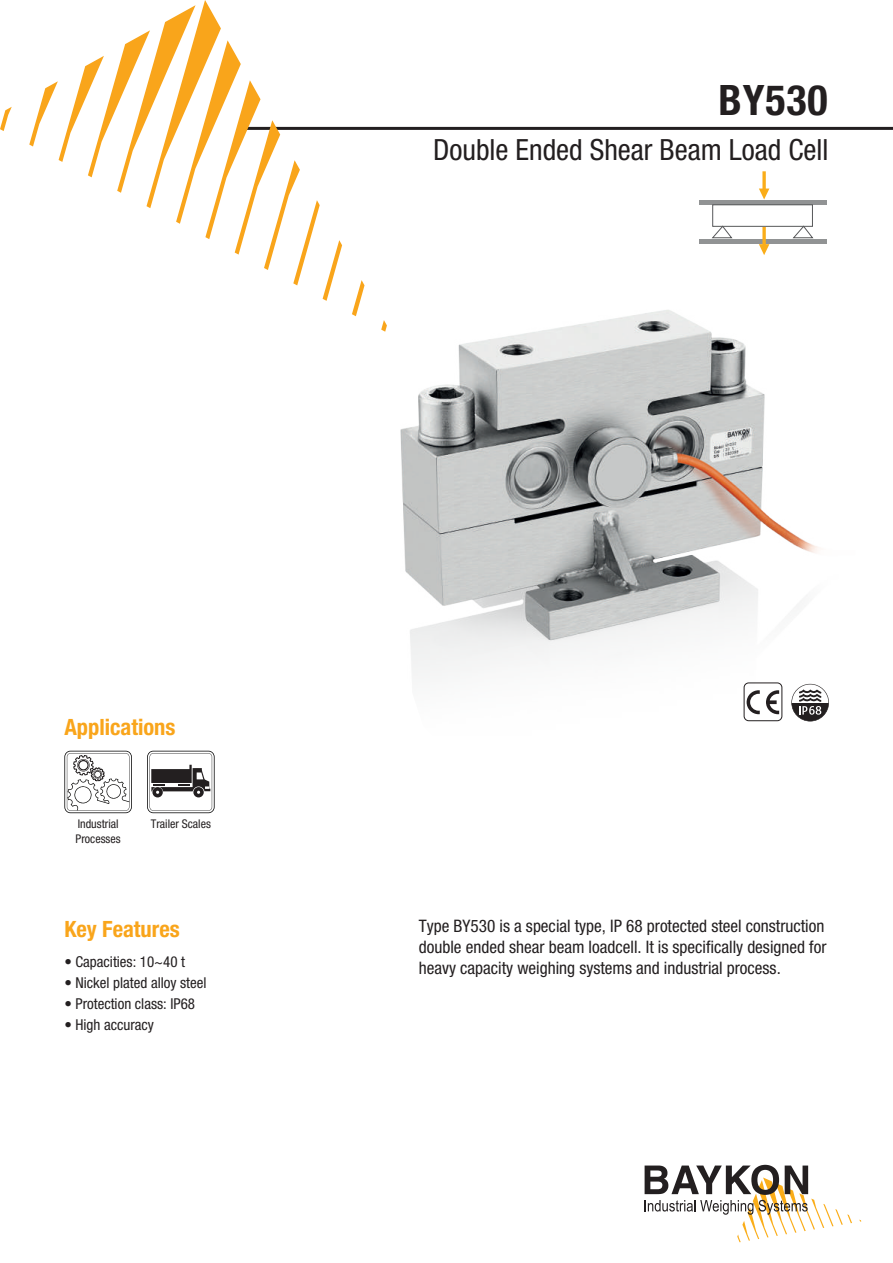
<style>
.page{position:relative;width:893px;height:1263px;background:#fff}
.page>*{position:absolute;margin:0;border:0;box-sizing:border-box;transform-origin:0 0}
.t1{font:700 condensed 42px "Helvetica Neue LT Pro";letter-spacing:.02em;color:#231f20}
.t2{font:condensed 29.25px "Helvetica Neue LT Pro";color:#231f20}
.t3{font:700 condensed 22.5px "Helvetica Neue LT Pro";color:#f9a51b}
.t4{font:condensed 17.25px/20.7px "Helvetica Neue LT Pro";color:#231f20}
.t5{font:condensed 15px "Helvetica Neue LT Pro";color:#231f20}
.t6{font:condensed 12px/14.4px "Helvetica Neue LT Pro";color:#231f20}
</style>
<div class="page">
<img style="left:400px;top:310px;width:419px;height:412px">
<svg style="left:645px;top:1165px;width:207px;height:77px"></svg>
<hr style="left:241px;top:127px;width:652px;height:3px;background:#231f20">
<svg style="left:352px;top:280px;width:12px;height:36px"></svg>
<svg style="left:381px;top:320px;width:6px;height:12px"></svg>
<svg style="left:0;top:107px;width:12px;height:24px"></svg>
<svg style="left:29px;top:0;width:313px;height:301px"></svg>
<svg style="left:791px;top:684px;width:38px;height:37px"></svg>
<svg style="left:747px;top:690px;width:13px;height:24px"></svg>
<svg style="left:766px;top:690px;width:13px;height:24px"></svg>
<div style="left:744px;top:682px;width:38px;height:39px;border:1px solid #231f20;border-radius:5px"></div>
<svg style="left:64px;top:751px;width:68px;height:62px"></svg>
<svg style="left:147px;top:751px;width:68px;height:62px"></svg>
<svg style="left:759px;top:171px;width:10px;height:29px"></svg>
<div style="left:699px;top:200px;width:127px;height:5px;background:#919394"></div>
<hr style="left:699px;top:239px;width:127px;height:4px;background:#919394">
<div style="left:712px;top:204px;width:101px;height:23px;border:1px solid #57585a"></div>
<svg style="left:712px;top:225px;width:21px;height:13px"></svg>
<svg style="left:792px;top:225px;width:21px;height:13px"></svg>
<svg style="left:759px;top:227px;width:10px;height:28px"></svg>
<h1 class="t1" style="left:719px;top:74px;width:111px">BY530</h1>
<h2 class="t2" style="left:433px;top:133px;width:397px">Double Ended Shear Beam Load Cell</h2>
<h3 class="t3" style="left:64px;top:714px;width:113px">Applications</h3>
<p class="t6" style="left:76px;top:816px;width:47px">Industrial<br>Processes</p>
<p class="t6" style="left:151px;top:816px;width:62px">Trailer Scales</p>
<h3 class="t3" style="left:64px;top:915px;width:117px">Key Features</h3>
<p class="t5" style="left:64px;top:953px;width:122px">• Capacities: 10~40 t</p>
<p class="t5" style="left:64px;top:974px;width:144px">• Nickel plated alloy steel</p>
<p class="t5" style="left:64px;top:995px;width:132px">• Protection class: IP68</p>
<p class="t5" style="left:64px;top:1016px;width:91px">• High accuracy</p>
<p class="t4" style="left:419px;top:915px;width:409px">Type BY530 is a special type, IP 68 protected steel construction double ended shear beam loadcell. It is specifically designed for heavy capacity weighing systems and industrial process.</p>
</div>
